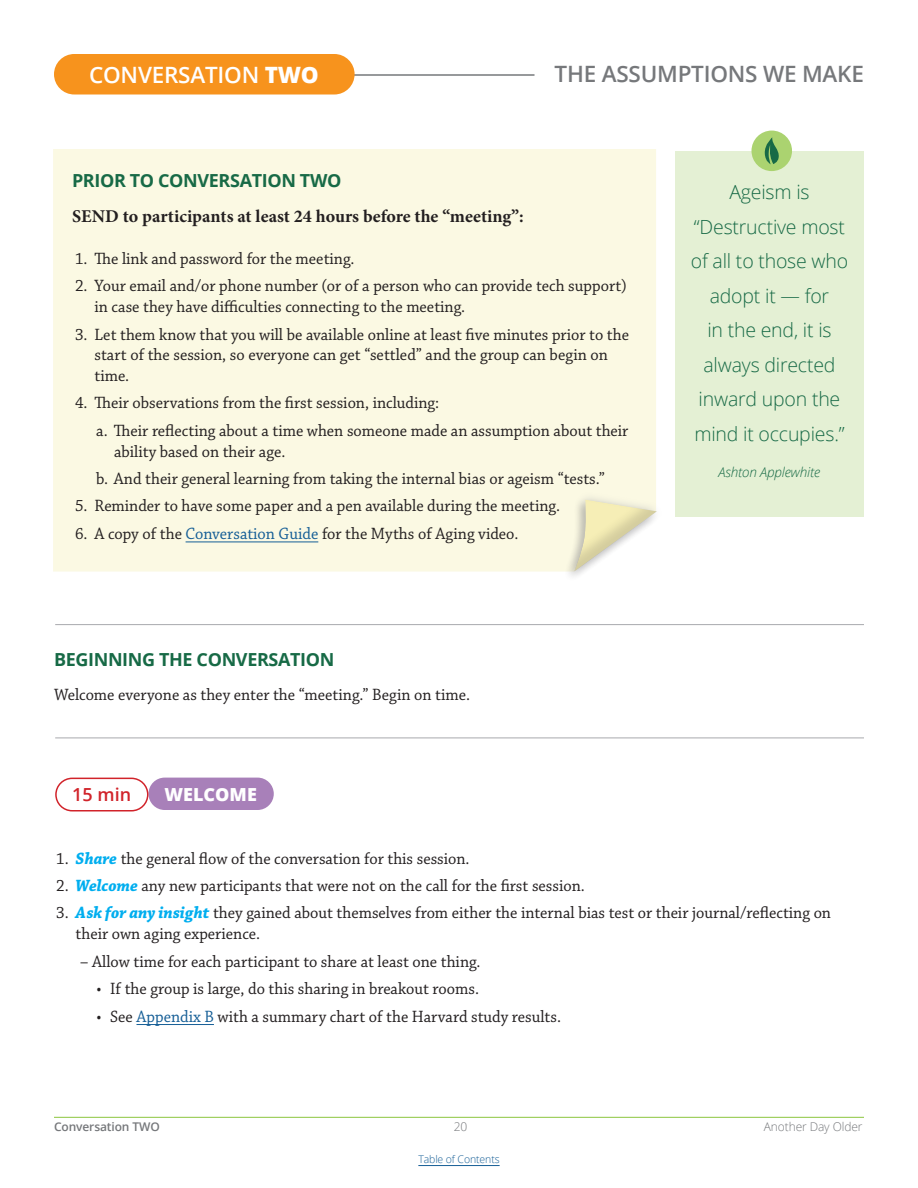
<style>
.page{position:relative;width:918px;height:1188px;background:#fff}
.page>*{position:absolute;margin:0;border:0;box-sizing:border-box;transform-origin:0 0}
.t1{font:600 22.5px "Open Sans";letter-spacing:-.01em;color:#76787b}
.t2{font:600 22.5px "Open Sans";letter-spacing:-.01em;color:#fff}
.Body_Copy_SUBHEAD{font:300 19.5px/34.5px "Open Sans";letter-spacing:-.01em;color:#176a46;text-align:center}
.t3{font:700 18px "Minion Pro";color:#231f20}
.MAIN_SUBHEAD{font:700 18px "Open Sans";letter-spacing:-.02em;color:#176a46}
.t4{font:800 18px "Open Sans";color:#fff}
.t5{font:600 18px "Open Sans";color:#d1232a}
.Numbered_LIST{font:17.25px/20.7px "Chaparral Pro";color:#231f20;scale:.95 1}
.Body_Copy_DASH{font:17.25px/20.7px "Chaparral Pro";color:#231f20;scale:.95 1}
.Bodu_Copy_-LEVEL_3_B{font:17.25px "Chaparral Pro";color:#231f20;scale:.95 1}
.BODY_COPY{font:17.25px "Chaparral Pro";color:#231f20;scale:.95 1}
.Body_Copy_SUBHEAD-2{font:italic 300 13.5px "Open Sans";letter-spacing:-.01em;color:#176a46}
.t6{font:300 12px "Open Sans";letter-spacing:-.01em;color:#76787b}
.t7{font:600 12px "Open Sans";letter-spacing:-.01em;color:#76787b}
.t8{font:300 10.5px "Open Sans";letter-spacing:-.01em;color:#155e96}
.s1{font-weight:800}
.s2{color:#155e96}
.s3{font-weight:700;font-style:italic;color:#00aeef}
</style>
<div class="page">
<hr style="left:54px;top:1117px;width:810px;height:1px;background:#8bc63e">
<hr style="left:418px;top:1165px;width:82px;height:1px;background:#155e96">
<hr style="left:59px;top:74px;width:475px;height:2px;background:#76787b">
<div style="left:54px;top:54px;width:301px;height:40px;background:#f7931d;border-radius:20px"></div>
<div style="left:675px;top:151px;width:189px;height:365px;background:#e4f0d4"></div>
<div style="left:752px;top:131px;width:40px;height:40px;background:#abd370;border-radius:50%"></div>
<svg style="left:764px;top:137px;width:15px;height:27px"></svg>
<div style="left:53px;top:149px;width:603px;height:423px;background:#fbf9e3"></div>
<svg style="left:533px;top:458px;width:124px;height:118px"></svg>
<hr style="left:186px;top:542px;width:132px;height:1px;background:#155e96">
<hr style="left:55px;top:624px;width:809px;height:1px;background:#a8a9ad">
<hr style="left:55px;top:738px;width:809px;height:1px;background:#a8a9ad">
<div style="left:149px;top:778px;width:125px;height:32px;background:#a880b9;border-radius:16px"></div>
<div style="left:55px;top:778px;width:93px;height:33px;border:2px solid #d1232a;border-radius:16px"></div>
<hr style="left:136px;top:1024px;width:78px;height:1px;background:#155e96">
<p class="t2" style="left:89px;top:59px;width:231px">CONVERSATION <span class="s1">TWO</span></p>
<p class="t1" style="left:555px;top:59px;width:311px">THE ASSUMPTIONS WE MAKE</p>
<p class="MAIN_SUBHEAD" style="left:72px;top:167px;width:271px">PRIOR TO CONVERSATION TWO</p>
<p class="t3" style="left:72px;top:203px;width:453px">SEND to participants at least 24 hours before the “meeting”:</p>
<p class="Numbered_LIST" style="left:75px;top:249px;width:296px">1. The link and password for the meeting.</p>
<p class="Numbered_LIST" style="left:94px;top:276px;width:562px;text-indent:-20px">2. Your email and/or phone number (or of a person who can provide tech support) in case they have difficulties connecting to the meeting.</p>
<p class="Numbered_LIST" style="left:94px;top:324px;width:564px;text-indent:-20px">3. Let them know that you will be available online at least five minutes prior to the start of the session, so everyone can get “settled” and the group can begin on time.</p>
<p class="Numbered_LIST" style="left:75px;top:393px;width:385px">4. Their observations from the first session, including:</p>
<p class="Body_Copy_DASH" style="left:114px;top:421px;width:543px;text-indent:-18px">a. Their reflecting about a time when someone made an assumption about their ability based on their age.</p>
<p class="Body_Copy_DASH" style="left:96px;top:469px;width:537px">b. And their general learning from taking the internal bias or ageism “tests.”</p>
<p class="Numbered_LIST" style="left:75px;top:496px;width:512px">5. Reminder to have some paper and a pen available during the meeting.</p>
<p class="Numbered_LIST" style="left:75px;top:524px;width:468px">6. A copy of the <span class="s2">Conversation Guide</span> for the Myths of Aging video.</p>
<p class="MAIN_SUBHEAD" style="left:54px;top:647px;width:282px">BEGINNING THE CONVERSATION</p>
<p class="BODY_COPY" style="left:54px;top:685px;width:439px">Welcome everyone as they enter the “meeting.” Begin on time.</p>
<p class="t5" style="left:72px;top:783px;width:60px">15 min</p>
<p class="t4" style="left:165px;top:780px;width:94px">WELCOME</p>
<p class="Body_Copy_SUBHEAD" style="left:691px;top:175px;width:159px">Ageism is “Destructive most of all to those who adopt it — for<br>in the end, it is always directed inward upon the mind it occupies.”</p>
<p class="Body_Copy_SUBHEAD-2" style="left:719px;top:463px;width:103px">Ashton Applewhite</p>
<p class="Numbered_LIST" style="left:56px;top:848px;width:437px">1. <span class="s3">Share</span> the general flow of the conversation for this session.</p>
<p class="Numbered_LIST" style="left:56px;top:876px;width:558px">2. <span class="s3">Welcome</span> any new participants that were not on the call for the first session.</p>
<p class="Numbered_LIST" style="left:76px;top:903px;width:797px;text-indent:-20px">3. <span class="s3">Ask for any insight</span> they gained about themselves from either the internal bias test or their journal/reflecting on their own aging experience.</p>
<p class="Body_Copy_DASH" style="left:80px;top:952px;width:423px">– Allow time for each participant to share at least one thing.</p>
<p class="Bodu_Copy_-LEVEL_3_B" style="left:97px;top:979px;width:404px">• If the group is large, do this sharing in breakout rooms.</p>
<p class="Bodu_Copy_-LEVEL_3_B" style="left:97px;top:1007px;width:491px">• See <span class="s2">Appendix B</span> with a summary chart of the Harvard study results.</p>
<p class="t7" style="left:54px;top:1118px;width:107px">Conversation TWO</p>
<p class="t6" style="left:454px;top:1118px;width:15px">20</p>
<p class="t6" style="left:764px;top:1118px;width:100px">Another Day Older</p>
<p class="t8" style="left:418px;top:1152px;width:83px">Table of Contents</p>
</div>
